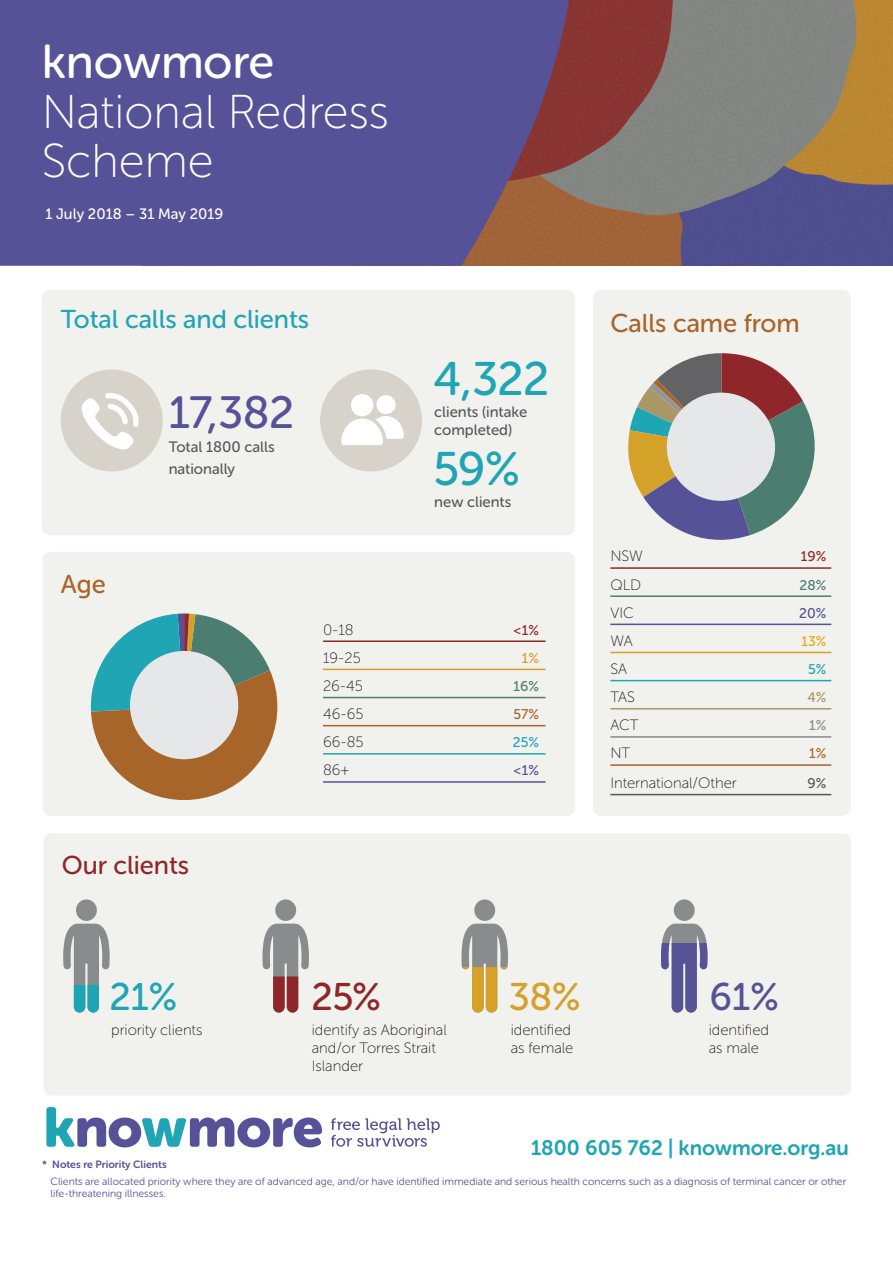
<style>
.page{position:relative;width:893px;height:1263px;background:#fff}
.page>*{position:absolute;margin:0;border:0;box-sizing:border-box;transform-origin:0 0}
.heading{font:47.4px "Museo Sans Rounded 100";color:#fff}
.heading-2{font:47.4px "Museo Sans Rounded 500";color:#fff}
.t1{font:46.95px "Museo Sans Rounded 500";color:#1fa5b4}
.t2{font:45px "Museo Sans Rounded 500";color:#565297}
.t3{font:38.4px "Museo Sans Rounded 500";color:#8f272a}
.t4{font:38.4px "Museo Sans Rounded 500";color:#565297}
.t5{font:38.4px "Museo Sans Rounded 500";color:#d4a129}
.t6{font:38.4px "Museo Sans Rounded 500";color:#1fa5b4}
.t7{font:25.8px "Museo Sans Rounded 500";color:#1fa5b4}
.t8{font:25.8px "Museo Sans Rounded 500";color:#a76529}
.t9{font:25.8px "Museo Sans Rounded 500";color:#8f272a}
.t10{font:20.85px "Museo Sans Rounded 700";color:#1fa5b4}
.t11{font:15px/18px "Museo Sans Rounded 100";color:#231f20}
.t12{font:15px/18px "Museo Sans Rounded 500";color:#57585a}
.t13{font:15px "Museo Sans Rounded 500";color:#fff}
.t14{font:14.1px "Museo Sans Rounded 500";color:#8f272a}
.t15{font:14.1px "Museo Sans Rounded 500";color:#4b7d70}
.t16{font:14.1px "Museo Sans Rounded 500";color:#565297}
.t17{font:14.1px "Museo Sans Rounded 500";color:#1fa5b4}
.t18{font:14.1px "Museo Sans Rounded 500";color:#a76529}
.t19{font:14.1px "Museo Sans Rounded 500";color:#e2ab11}
.t20{font:14.1px "Museo Sans Rounded 500";color:#aa9766}
.t21{font:14.1px "Museo Sans Rounded 500";color:#898c8d}
.t22{font:14.1px "Museo Sans Rounded 500";color:#57585a}
.t23{font:14.1px "Museo Sans Rounded 500";color:#d4a129}
.t24{font:10.5px/12.8px "Museo Sans Rounded 300";color:#565297}
.t25{font:10.5px "Museo Sans Rounded 700";color:#565297}
</style>
<div class="page">
<div style="left:43px;top:552px;width:532px;height:264px;background:#f1f1ee;border-radius:9px"></div>
<svg style="left:90px;top:613px;width:188px;height:187px"></svg>
<div style="left:593px;top:290px;width:257px;height:526px;background:#f1f1ee;border-radius:8px"></div>
<svg style="left:628px;top:353px;width:187px;height:187px"></svg>
<img style="left:571px;top:0;width:322px;height:266px">
<svg style="left:0;top:0;width:571px;height:266px;background:#5b528f"></svg>
<div style="left:43px;top:833px;width:808px;height:262px;background:#f1f1ee;border-radius:9px"></div>
<div style="left:76px;top:899px;width:21px;height:22px;background:#898c8d;border-radius:11px"></div>
<svg style="left:63px;top:924px;width:47px;height:84px"></svg>
<img style="left:74px;top:985px;width:25px;height:27px">
<div style="left:275px;top:899px;width:21px;height:22px;background:#898c8d;border-radius:11px"></div>
<svg style="left:262px;top:924px;width:47px;height:84px"></svg>
<img style="left:273px;top:976px;width:25px;height:36px">
<div style="left:474px;top:899px;width:21px;height:22px;background:#898c8d;border-radius:11px"></div>
<svg style="left:461px;top:924px;width:47px;height:44px;background:#9b9e9e"></svg>
<img style="left:462px;top:967px;width:45px;height:45px">
<div style="left:674px;top:899px;width:21px;height:22px;background:#898c8d;border-radius:11px"></div>
<svg style="left:662px;top:924px;width:45px;height:19px"></svg>
<img style="left:661px;top:943px;width:46px;height:69px">
<div style="left:42px;top:290px;width:533px;height:245px;background:#f1f1ee;border-radius:9px"></div>
<div style="left:61px;top:369px;width:102px;height:102px;background:#d7d3cb;border-radius:50%"></div>
<div style="left:320px;top:369px;width:102px;height:102px;background:#d7d3cb;border-radius:50%"></div>
<hr style="left:610px;top:567px;width:221px;height:2px;background:#8f272a">
<hr style="left:610px;top:595px;width:221px;height:2px;background:#4b7d70">
<hr style="left:610px;top:624px;width:221px;height:1px;background:#565297">
<hr style="left:610px;top:652px;width:221px;height:1px;background:#d4a129">
<hr style="left:610px;top:680px;width:221px;height:1px;background:#1fa5b4">
<hr style="left:610px;top:708px;width:221px;height:1px;background:#aa9766">
<hr style="left:610px;top:736px;width:221px;height:2px;background:#898c8d">
<hr style="left:610px;top:764px;width:221px;height:2px;background:#a76529">
<hr style="left:610px;top:794px;width:221px;height:1px;background:#57585a">
<div style="left:667px;top:393px;width:108px;height:108px;background:#e6e7e9;border-radius:50%"></div>
<div style="left:130px;top:651px;width:108px;height:108px;background:#e6e7e9;border-radius:50%"></div>
<svg style="left:81px;top:393px;width:58px;height:56px"></svg>
<div style="left:351px;top:394px;width:22px;height:22px;background:#fff;border-radius:50%"></div>
<svg style="left:341px;top:416px;width:63px;height:29px"></svg>
<div style="left:376px;top:395px;width:20px;height:19px;background:#fff;border-radius:50%"></div>
<svg style="left:46px;top:1107px;width:276px;height:40px"></svg>
<svg style="left:331px;top:1118px;width:109px;height:29px"></svg>
<hr style="left:323px;top:640px;width:223px;height:2px;background:#8f272a">
<hr style="left:323px;top:669px;width:223px;height:1px;background:#d4a129">
<hr style="left:323px;top:697px;width:223px;height:1px;background:#4b7d70">
<hr style="left:323px;top:725px;width:223px;height:1px;background:#a76529">
<hr style="left:323px;top:753px;width:223px;height:1px;background:#1fa5b4">
<hr style="left:323px;top:781px;width:223px;height:2px;background:#565297">
<p class="heading-2" style="left:42px;top:36px;width:234px">knowmore</p>
<p class="heading" style="left:42px;top:86px;width:349px">National Redress</p>
<p class="heading" style="left:42px;top:136px;width:173px">Scheme</p>
<p class="t13" style="left:46px;top:206px;width:179px">1 July 2018 – 31 May 2019</p>
<p class="t7" style="left:61px;top:305px;width:250px">Total calls and clients</p>
<p class="t2" style="left:169px;top:388px;width:127px">17,382</p>
<p class="t12" style="left:169px;top:437px;width:108px">Total 1800 calls</p>
<p class="t12" style="left:169px;top:460px;width:68px">nationally</p>
<p class="t1" style="left:434px;top:353px;width:117px">4,322</p>
<p class="t12" style="left:434px;top:402px;width:94px">clients (intake completed)</p>
<p class="t1" style="left:434px;top:443px;width:88px">59%</p>
<p class="t12" style="left:434px;top:492px;width:78px">new clients</p>
<p class="t8" style="left:61px;top:570px;width:46px">Age</p>
<p class="t11" style="left:323px;top:621px;width:32px">0-18</p>
<p class="t14" style="left:513px;top:622px;width:27px">&lt;1%</p>
<p class="t11" style="left:323px;top:649px;width:39px">19-25</p>
<p class="t23" style="left:522px;top:650px;width:19px">1%</p>
<p class="t11" style="left:323px;top:677px;width:42px">26-45</p>
<p class="t15" style="left:514px;top:678px;width:27px">16%</p>
<p class="t11" style="left:323px;top:705px;width:42px">46-65</p>
<p class="t18" style="left:513px;top:706px;width:27px">57%</p>
<p class="t11" style="left:323px;top:733px;width:42px">66-85</p>
<p class="t17" style="left:513px;top:734px;width:28px">25%</p>
<p class="t11" style="left:323px;top:761px;width:28px">86+</p>
<p class="t16" style="left:513px;top:763px;width:27px">&lt;1%</p>
<p class="t9" style="left:62px;top:851px;width:129px">Our clients</p>
<p class="t8" style="left:610px;top:309px;width:191px">Calls came from</p>
<p class="t11" style="left:610px;top:547px;width:34px">NSW</p>
<p class="t14" style="left:801px;top:549px;width:27px">19%</p>
<p class="t11" style="left:610px;top:575px;width:32px">QLD</p>
<p class="t15" style="left:800px;top:577px;width:28px">28%</p>
<p class="t11" style="left:610px;top:604px;width:25px">VIC</p>
<p class="t16" style="left:799px;top:605px;width:29px">20%</p>
<p class="t11" style="left:610px;top:632px;width:24px">WA</p>
<p class="t19" style="left:801px;top:633px;width:26px">13%</p>
<p class="t11" style="left:610px;top:660px;width:18px">SA</p>
<p class="t17" style="left:808px;top:661px;width:20px">5%</p>
<p class="t11" style="left:610px;top:688px;width:26px">TAS</p>
<p class="t20" style="left:807px;top:689px;width:20px">4%</p>
<p class="t11" style="left:610px;top:716px;width:30px">ACT</p>
<p class="t21" style="left:809px;top:718px;width:19px">1%</p>
<p class="t11" style="left:610px;top:744px;width:21px">NT</p>
<p class="t18" style="left:809px;top:746px;width:19px">1%</p>
<p class="t11" style="left:610px;top:774px;width:128px">International/Other</p>
<p class="t22" style="left:807px;top:775px;width:20px">9%</p>
<p class="t6" style="left:110px;top:976px;width:69px">21%</p>
<p class="t11" style="left:111px;top:1021px;width:93px">priority clients</p>
<p class="t3" style="left:311px;top:976px;width:71px">25%</p>
<p class="t11" style="left:312px;top:1021px;width:136px">identify as Aboriginal and/or Torres Strait<br>Islander</p>
<p class="t5" style="left:509px;top:976px;width:74px">38%</p>
<p class="t11" style="left:511px;top:1021px;width:64px">identified as female</p>
<p class="t4" style="left:709px;top:976px;width:71px">61%</p>
<p class="t11" style="left:709px;top:1021px;width:62px">identified as male</p>
<p class="t10" style="left:531px;top:1136px;width:319px">1800 605 762 | knowmore.org.au</p>
<p class="t25" style="left:42px;top:1158px;width:126px">* Notes re Priority Clients</p>
<p class="t24" style="left:51px;top:1175px;width:797px">Clients are allocated priority where they are of advanced age, and/or have identified immediate and serious health concerns such as a diagnosis of terminal cancer or other life-threatening illnesses.</p>
</div>
